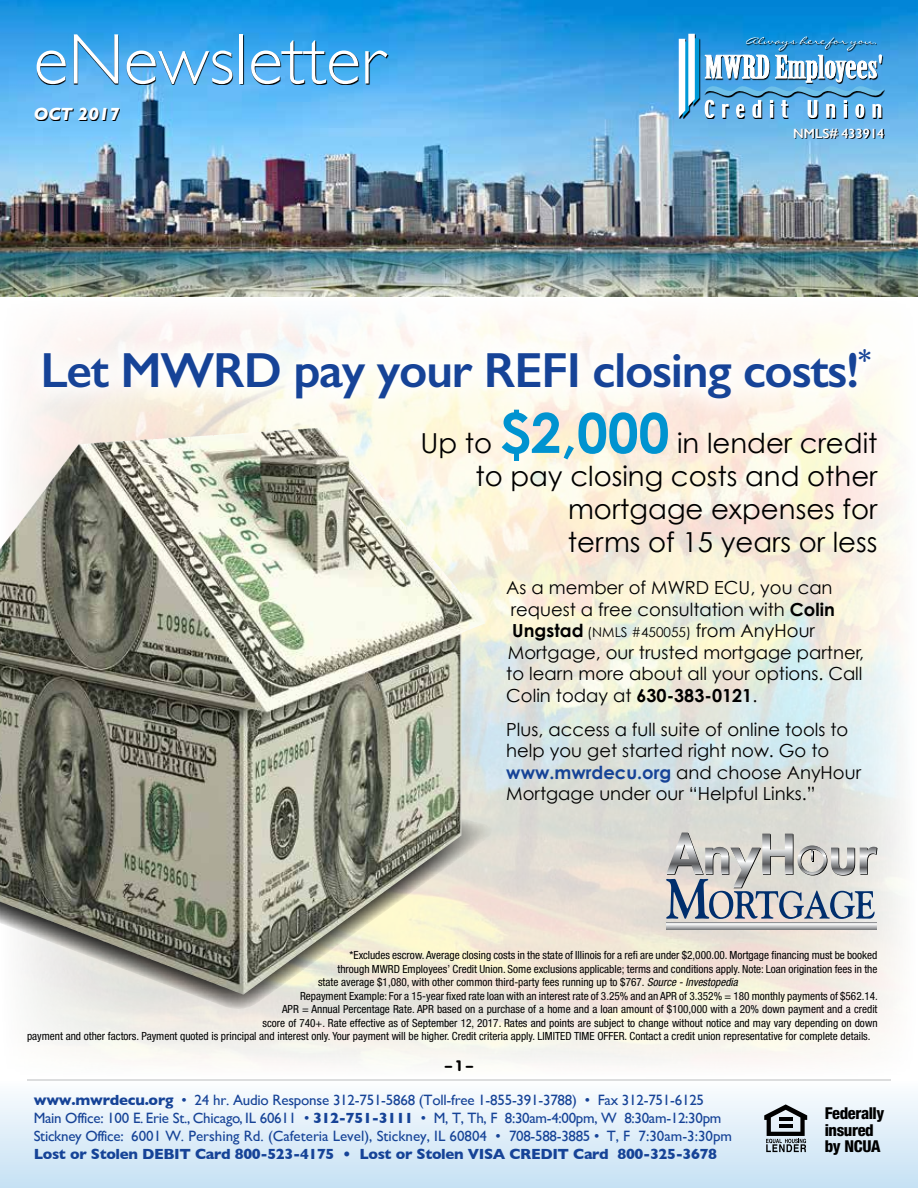
<style>
.page{position:relative;width:918px;height:1188px;background:#fff}
.page>*{position:absolute;margin:0;border:0;box-sizing:border-box;transform-origin:0 0}
.t1{font:300 72px "Gill Sans";color:#fff}
.t2{font:600 49.5px "Gill Sans";letter-spacing:-.025em;color:#164397}
.t3{font:27.6px/33px "Century Gothic";color:#000;text-align:right}
.t4{font:18px/21.6px "Century Gothic";color:#000}
.t5{font:italic 700 18px "Gill Sans";color:#fff}
.t6{font:800 condensed 16.35px/16.4px "Helvetica Neue";letter-spacing:-.025em;color:#000}
.t7{font:15px/18px "Gill Sans";letter-spacing:-.015em;color:#164397}
.t8{font:700 15px "Gill Sans";letter-spacing:-.025em;color:#164397}
.t9{font:900 15px "VAG Rounded";color:#000}
.t10{font:13.5px "Century Gothic";color:#000}
.t11{font:600 13.5px "Gill Sans";color:#fff}
.t12{font:condensed 11.25px "Helvetica Neue";color:#000}
.s1{font-weight:700;font-size:55.05px;color:#0093d0}
.s2{font-weight:700}
.s3{font-weight:700;font-size:18px}
.s4{font-size:18px}
.s5{font-weight:700;color:#164397}
.s6{font-style:italic}
</style>
<div class="page">
<img style="left:0;top:0;width:918px;height:1063px">
<svg style="left:0;top:749px;width:496px;height:261px;background:#a3a294"></svg>
<div style="left:0;top:1080px;width:918px;height:108px;background:linear-gradient(to bottom,#fcfdfe,#c6e1f4)"></div>
<svg style="left:679px;top:34px;width:205px;height:84px"></svg>
<svg style="left:795px;top:129px;width:89px;height:9px"></svg>
<svg style="left:37px;top:35px;width:351px;height:50px;background:#3789c1"></svg>
<svg style="left:35px;top:109px;width:85px;height:12px"></svg>
<img style="left:0;top:243px;width:918px;height:54px">
<svg style="left:764px;top:1104px;width:43px;height:48px;background:#8e969c"></svg>
<hr style="left:779px;top:1124px;width:14px;height:4px;background:#000">
<hr style="left:779px;top:1117px;width:14px;height:4px;background:#000">
<div style="left:15px;top:1067px;width:888px;height:26px;background:#fff"></div>
<hr style="left:27px;top:1079px;width:864px;height:2px;background:#d1d3d4">
<svg style="left:18px;top:326px;width:877px;height:97px;fill:#fefbf4"></svg>
<div style="left:667px;top:923px;width:210px;height:7px;background:#7c7e80"></div>
<svg style="left:667px;top:922px;width:210px;height:7px"></svg>
<svg style="left:666px;top:833px;width:211px;height:86px;background:#b8babd"></svg>
<img style="left:114px;top:428px;width:202px;height:14px">
<h1 class="t1" style="left:34px;top:3px;width:352px">eNewsletter</h1>
<h3 class="t5" style="left:34px;top:104px;width:88px">OCT 2017</h3>
<p class="t11" style="left:793px;top:125px;width:93px">NMLS# 433914</p>
<h2 class="t2" style="left:40px;top:340px;width:832px">Let MWRD pay your REFI closing costs!<sup>*</sup></h2>
<h3 class="t3" style="left:420px;top:426px;width:459px">Up to <span class="s1">$2,000</span> in lender credit to pay closing costs and other mortgage expenses for<br>terms of 15 years or less</h3>
<h3 class="t4" style="left:506px;top:577px;width:330px">As a member of MWRD ECU, you can request a free consultation with <span class="s2">Colin</span></h3>
<p class="t10" style="left:512px;top:624px;width:304px"><span class="s3">Ungstad</span> (NMLS #450055) <span class="s4">from AnyHour</span></p>
<h3 class="t4" style="left:506px;top:641px;width:359px;text-align:justify">Mortgage, our trusted mortgage partner, to learn more about all your options. Call Colin today at <span class="s2">630-383-0121</span>.</h3>
<h3 class="t4" style="left:506px;top:718px;width:356px">Plus, access a full suite of online tools to help you get started right now. Go to <span class="s5">www.mwrdecu.org</span> and choose AnyHour Mortgage under our “Helpful Links.”</h3>
<p class="t12" style="left:350px;top:949px;width:530px">*Excludes escrow. Average closing costs in the state of Illinois for a refi are under $2,000.00. Mortgage financing must be booked</p>
<p class="t12" style="left:337px;top:962px;width:541px">through MWRD Employees’ Credit Union. Some exclusions applicable; terms and conditions apply. Note: Loan origination fees in the</p>
<p class="t12" style="left:318px;top:976px;width:421px">state average $1,080, with other common third-party fees running up to $767. <span class="s6">Source - Investopedia</span></p>
<p class="t12" style="left:300px;top:989px;width:579px">Repayment Example: For a 15-year fixed rate loan with an interest rate of 3.25% and an APR of 3.352% = 180 monthly payments of $562.14.</p>
<p class="t12" style="left:282px;top:1003px;width:597px">APR = Annual Percentage Rate. APR based on a purchase of a home and a loan amount of $100,000 with a 20% down payment and a credit</p>
<p class="t12" style="left:263px;top:1016px;width:617px">score of 740+. Rate effective as of September 12, 2017. Rates and points are subject to change without notice and may vary depending on down</p>
<p class="t12" style="left:27px;top:1030px;width:845px">payment and other factors. Payment quoted is principal and interest only. Your payment will be higher. Credit criteria apply. LIMITED TIME OFFER. Contact a credit union representative for complete details.</p>
<h3 class="t9" style="left:445px;top:1057px;width:30px">– 1 –</h3>
<p class="t7" style="left:34px;top:1091px;width:700px"><span class="s2">www.mwrdecu.org</span> • 24 hr. Audio Response 312-751-5868 (Toll-free 1-855-391-3788) • Fax 312-751-6125<br>Main Office: 100 E. Erie St., Chicago, IL 60611 • <span class="s2">312-751-3111</span> • M, T, Th, F 8:30am-4:00pm, W 8:30am-12:30pm<br>Stickney Office: 6001 W. Pershing Rd. (Cafeteria Level), Stickney, IL 60804 • 708-588-3885 • T, F 7:30am-3:30pm</p>
<h3 class="t8" style="left:34px;top:1142px;width:685px">Lost or Stolen Debit Card 800-523-4175 • Lost or Stolen Visa Cred it Card 800-325-3678</h3>
<h3 class="t6" style="left:825px;top:1105px;width:61px">Federally insured by NCUA</h3>
</div>
